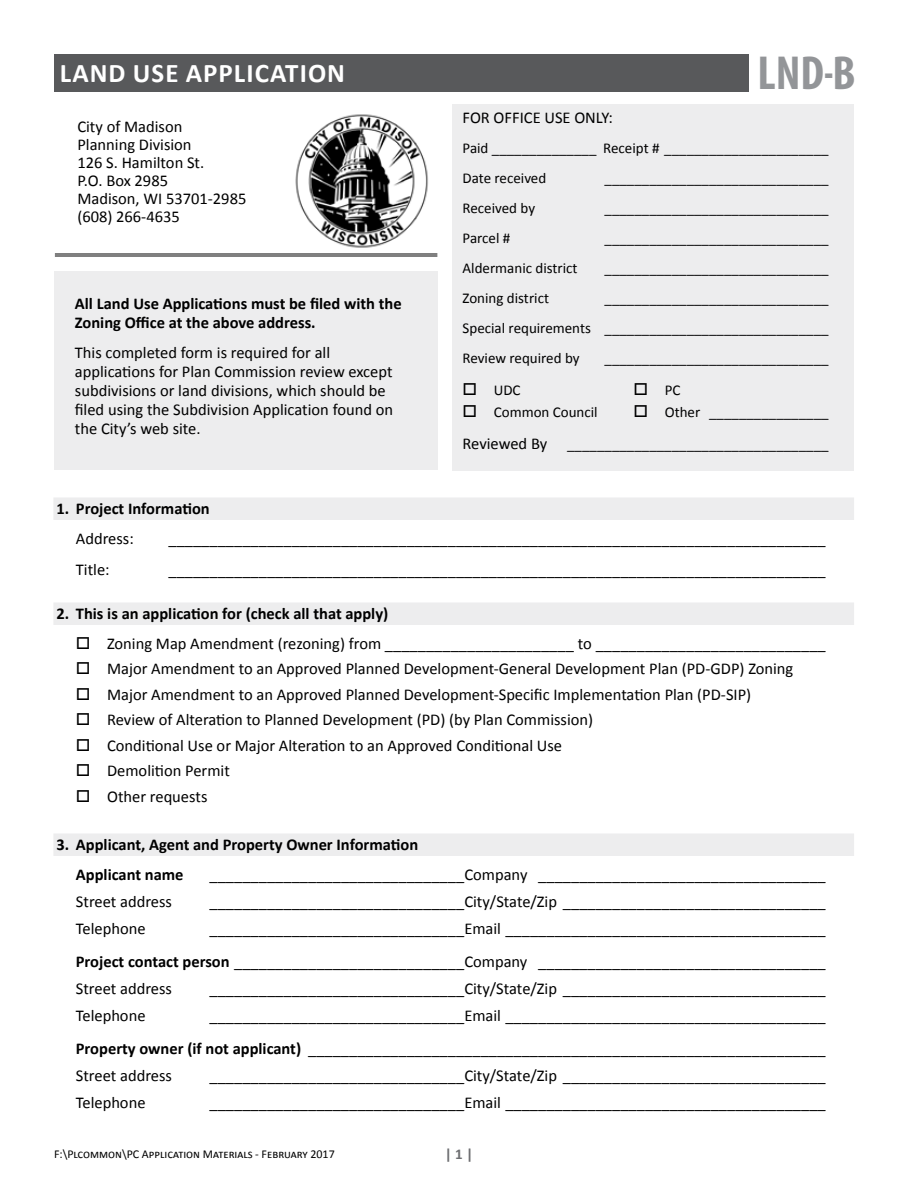
<style>
.page{position:relative;width:918px;height:1188px;background:#fff}
.page>*{position:absolute;margin:0;border:0;box-sizing:border-box;transform-origin:0 0}
.t1{font:700 condensed 48px "Myriad Pro";color:#939598}
.t2{font:700 27px "Calibri";letter-spacing:.04em;color:#fff}
.t3{font:16.5px/18px "Calibri";color:#000;text-align:right}
.t4{font:700 16.5px/30px "Calibri";color:#000}
.t5{font:15px/30px "Calibri";color:#000}
.t6{font:700 15px "Calibri";color:#6d6e71}
.t7{font:12px "Calibri";color:#000}
.s1{font-size:16.5px}
.s2{font-weight:700}
</style>
<div class="page">
<div style="left:54px;top:54px;width:694px;height:37px;background:#58595b"></div>
<div style="left:452px;top:104px;width:401px;height:367px;background:#ededee"></div>
<div style="left:54px;top:271px;width:383px;height:198px;background:#ededee"></div>
<div style="left:53px;top:497px;width:801px;height:23px;background:#ededee"></div>
<div style="left:53px;top:602px;width:801px;height:23px;background:#ededee"></div>
<div style="left:53px;top:833px;width:801px;height:23px;background:#ededee"></div>
<hr style="left:55px;top:254px;width:382px;height:1px;background:#000">
<hr style="left:55px;top:256px;width:382px;height:1px;background:#000">
<img style="left:295px;top:114px;width:133px;height:134px">
<h2 class="t2" style="left:60px;top:55px;width:287px">LAND USE APPLICATION</h2>
<p class="t3" style="left:77px;top:118px;width:171px;text-align:left">City of Madison<br>Planning Division<br>126 S. Hamilton St.<br>P.O. Box 2985<br>Madison, WI 53701-2985 (608) 266-4635</p>
<p class="t4" style="left:75px;top:294px;width:328px;line-height:18.8px">All Land Use Applications must be filed with the<br>Zoning Office at the above address.</p>
<p class="t3" style="left:75px;top:343px;width:320px;line-height:18.9px;text-align:left">This completed form is required for all applications for Plan Commission review except subdivisions or land divisions, which should be filed using the Subdivision Application found on the City’s web site.</p>
<h1 class="t1" style="left:758px;top:43px;width:100px">LND-B</h1>
<p class="t3" style="left:463px;top:109px;width:152px">FOR OFFICE USE ONLY:</p>
<p class="t5" style="left:463px;top:133px;width:368px">Paid ______________ Receipt # ______________________<br>Date received</p>
<p class="t5" style="left:605px;top:163px;width:226px">______________________________</p>
<p class="t5" style="left:463px;top:193px;width:74px">Received by</p>
<p class="t5" style="left:605px;top:193px;width:226px">______________________________</p>
<p class="t5" style="left:463px;top:223px;width:49px">Parcel #</p>
<p class="t5" style="left:605px;top:223px;width:226px">______________________________</p>
<p class="t5" style="left:463px;top:253px;width:117px">Aldermanic district</p>
<p class="t5" style="left:605px;top:253px;width:226px">______________________________</p>
<p class="t5" style="left:463px;top:283px;width:88px">Zoning district</p>
<p class="t5" style="left:463px;top:283px;width:368px;text-align:justify;text-indent:142px">______________________________ Special requirements ______________________________ Review required by</p>
<p class="t5" style="left:605px;top:343px;width:226px">______________________________</p>
<p class="t5" style="left:463px;top:375px;width:60px">□ UDC</p>
<p class="t5" style="left:634px;top:375px;width:48px">□ PC</p>
<p class="t5" style="left:463px;top:397px;width:137px">□ Common Council</p>
<p class="t5" style="left:463px;top:397px;width:368px;line-height:31.5px;text-align:right">□ Other ________________<br><span class="s1">Reviewed By</span> ___________________________________</p>
<p class="t4" style="left:56px;top:493px;width:155px">1. Project Information</p>
<p class="t3" style="left:76px;top:530px;width:59px">Address:</p>
<p class="t3" style="left:168px;top:530px;width:659px">________________________________________________________________________________</p>
<p class="t3" style="left:76px;top:561px;width:35px">Title:</p>
<p class="t3" style="left:168px;top:561px;width:659px">________________________________________________________________________________</p>
<p class="t4" style="left:56px;top:598px;width:333px">2. This is an application for (check all that apply)</p>
<p class="t3" style="left:76px;top:635px;width:751px">□ Zoning Map Amendment (rezoning) from _______________________ to ____________________________</p>
<p class="t3" style="left:76px;top:660px;width:719px">□ Major Amendment to an Approved Planned Development-General Development Plan (PD-GDP) Zoning</p>
<p class="t3" style="left:76px;top:686px;width:677px">□ Major Amendment to an Approved Planned Development-Specific Implementation Plan (PD-SIP)</p>
<p class="t3" style="left:76px;top:711px;width:519px">□ Review of Alteration to Planned Development (PD) (by Plan Commission)</p>
<p class="t3" style="left:76px;top:737px;width:488px">□ Conditional Use or Major Alteration to an Approved Conditional Use</p>
<p class="t3" style="left:76px;top:762px;width:155px">□ Demolition Permit</p>
<p class="t3" style="left:76px;top:787px;width:133px">□ Other requests</p>
<p class="t4" style="left:76px;top:829px;width:344px;text-indent:-20px">3. Applicant, Agent and Property Owner Information<br>Applicant name</p>
<p class="t3" style="left:210px;top:865px;width:618px">_______________________________Company ___________________________________</p>
<p class="t3" style="left:76px;top:892px;width:98px">Street address</p>
<p class="t3" style="left:210px;top:892px;width:618px">_______________________________City/State/Zip ________________________________</p>
<p class="t3" style="left:76px;top:919px;width:71px">Telephone</p>
<p class="t3" style="left:76px;top:912px;width:751px;line-height:33px">_______________________________Email _______________________________________<br><span class="s2">Project contact person</span> ____________________________Company ___________________________________</p>
<p class="t3" style="left:76px;top:979px;width:98px">Street address</p>
<p class="t3" style="left:210px;top:979px;width:618px">_______________________________City/State/Zip ________________________________</p>
<p class="t3" style="left:76px;top:1006px;width:71px">Telephone</p>
<p class="t3" style="left:76px;top:999px;width:751px;line-height:33px">_______________________________Email _______________________________________<br><span class="s2">Property owner (if not applicant)</span> _______________________________________________________________</p>
<p class="t3" style="left:76px;top:1066px;width:98px">Street address</p>
<p class="t3" style="left:210px;top:1066px;width:618px">_______________________________City/State/Zip ________________________________</p>
<p class="t3" style="left:76px;top:1093px;width:71px">Telephone</p>
<p class="t3" style="left:210px;top:1093px;width:618px">_______________________________Email _______________________________________</p>
<p class="t7" style="left:54px;top:1146px;width:282px">F:\Plcommon\PC Application Materials - February 2017</p>
<p class="t6" style="left:445px;top:1144px;width:30px">| 1 |</p>
</div>
